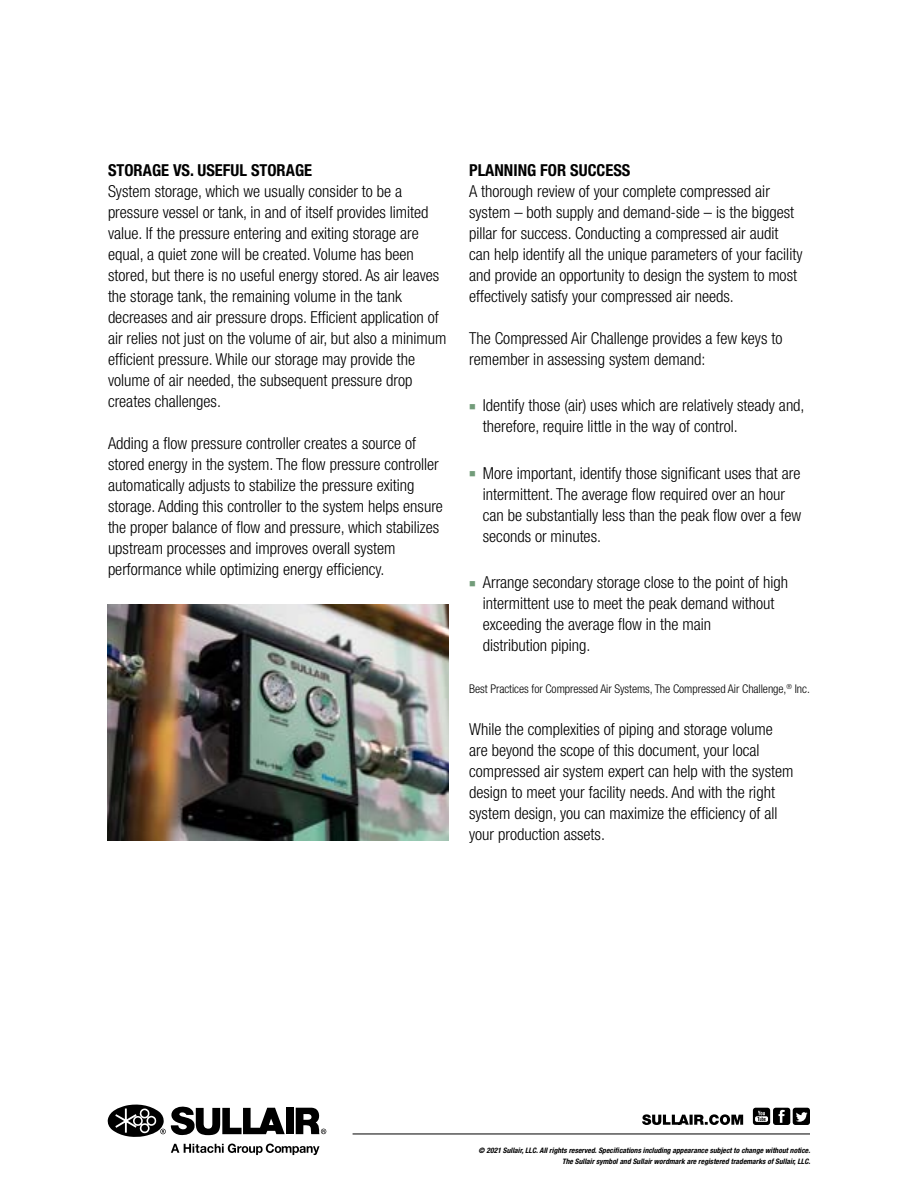
<style>
.page{position:relative;width:918px;height:1188px;background:#fff}
.page>*{position:absolute;margin:0;border:0;box-sizing:border-box;transform-origin:0 0}
.t1{font:300 condensed 16.5px/21px "Helvetica Neue LT Std";color:#000}
.t2{font:700 condensed 16.5px "Helvetica Neue LT Std";color:#000}
.t3{font:300 condensed 12px "Helvetica Neue LT Std";letter-spacing:-.005em;color:#000}
.t4{font:italic 700 condensed 7.5px/10.8px "Helvetica Neue LT Std";letter-spacing:.005em;color:#000;text-align:right}
.s1{color:#729c7a}
</style>
<div class="page">
<hr style="left:353px;top:1134px;width:457px;height:1px;background:#000">
<svg style="left:753px;top:1108px;width:57px;height:17px"></svg>
<svg style="left:642px;top:1114px;width:101px;height:11px"></svg>
<svg style="left:296px;top:1108px;width:30px;height:26px"></svg>
<svg style="left:107px;top:1104px;width:178px;height:33px"></svg>
<div style="left:286px;top:1108px;width:8px;height:26px;background:#000"></div>
<svg style="left:171px;top:1144px;width:149px;height:11px"></svg>
<img style="left:108px;top:604px;width:341px;height:237px">
<p class="t2" style="left:108px;top:160px;width:206px">STORAGE VS. USEFUL STORAGE</p>
<p class="t1" style="left:108px;top:180px;width:340px">System storage, which we usually consider to be a pressure vessel or tank, in and of itself provides limited value. If the pressure entering and exiting storage are equal, a quiet zone will be created. Volume has been stored, but there is no useful energy stored. As air leaves the storage tank, the remaining volume in the tank decreases and air pressure drops. Efficient application of air relies not just on the volume of air, but also a minimum efficient pressure. While our storage may provide the volume of air needed, the subsequent pressure drop creates challenges.</p>
<p class="t1" style="left:108px;top:432px;width:336px">Adding a flow pressure controller creates a source of stored energy in the system. The flow pressure controller automatically adjusts to stabilize the pressure exiting storage. Adding this controller to the system helps ensure the proper balance of flow and pressure, which stabilizes upstream processes and improves overall system performance while optimizing energy efficiency.</p>
<p class="t2" style="left:469px;top:160px;width:163px">PLANNING FOR SUCCESS</p>
<p class="t1" style="left:469px;top:180px;width:335px">A thorough review of your complete compressed air system – both supply and demand-side – is the biggest pillar for success. Conducting a compressed air audit can help identify all the unique parameters of your facility and provide an opportunity to design the system to most effectively satisfy your compressed air needs.</p>
<p class="t1" style="left:469px;top:327px;width:315px">The Compressed Air Challenge provides a few keys to remember in assessing system demand:</p>
<p class="t1" style="left:483px;top:395px;width:323px;text-indent:-14px"><span class="s1">■</span> Identify those (air) uses which are relatively steady and, therefore, require little in the way of control.</p>
<p class="t1" style="left:483px;top:462px;width:320px;text-indent:-14px"><span class="s1">■</span> More important, identify those significant uses that are intermittent. The average flow required over an hour can be substantially less than the peak flow over a few seconds or minutes.</p>
<p class="t1" style="left:483px;top:572px;width:307px;text-indent:-14px"><span class="s1">■</span> Arrange secondary storage close to the point of high intermittent use to meet the peak demand without exceeding the average flow in the main<br>distribution piping.</p>
<p class="t3" style="left:469px;top:682px;width:342px">Best Practices for Compressed Air Systems, The Compressed Air Challenge,<sup>®</sup> Inc.</p>
<p class="t1" style="left:469px;top:719px;width:326px">While the complexities of piping and storage volume are beyond the scope of this document, your local compressed air system expert can help with the system design to meet your facility needs. And with the right system design, you can maximize the efficiency of all your production assets.</p>
<p class="t4" style="left:479px;top:1145px;width:333px">© 2021 Sullair, LLC. All rights reserved. Specifications including appearance subject to change without notice.<br>The Sullair symbol and Sullair wordmark are registered trademarks of Sullair, LLC.</p>
</div>
